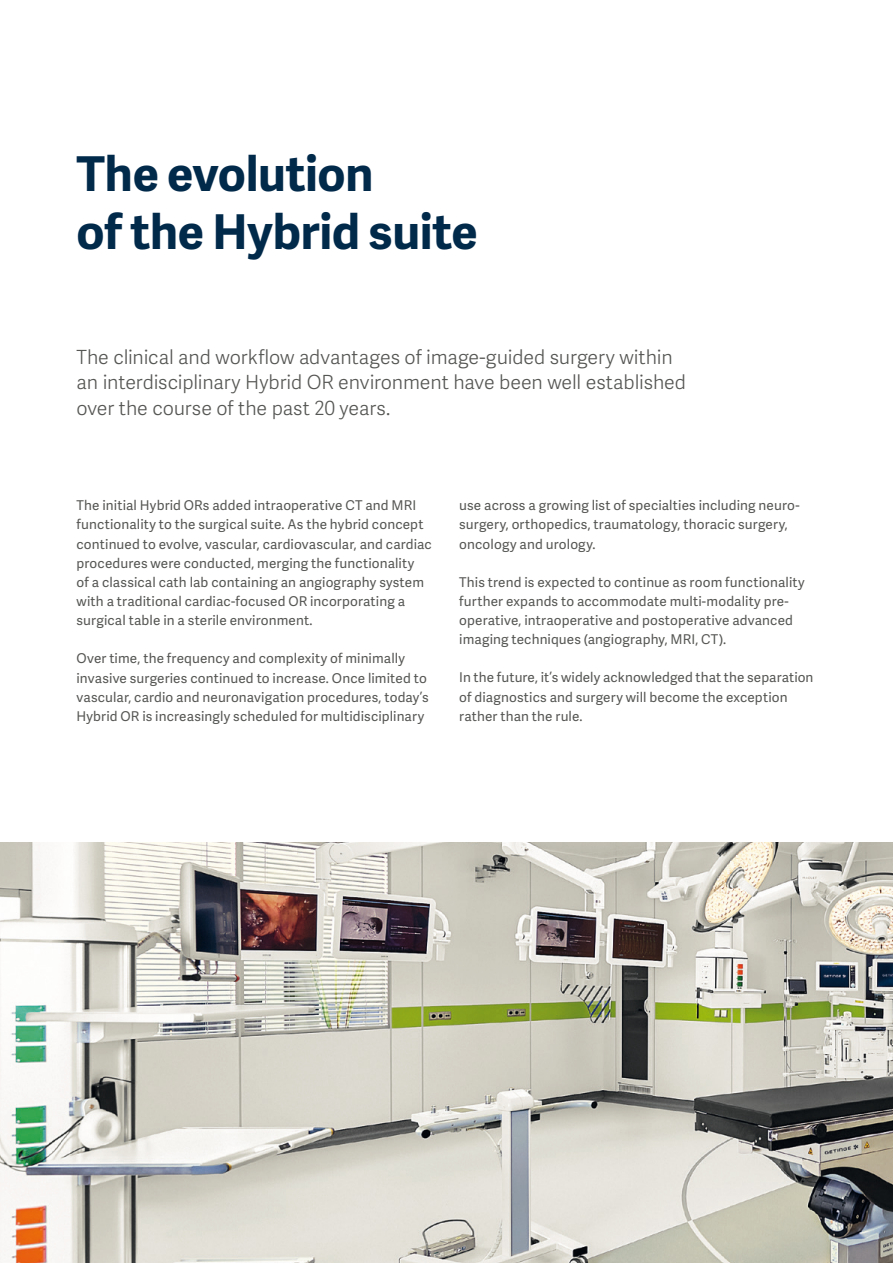
<style>
.page{position:relative;width:893px;height:1263px;background:#fff}
.page>*{position:absolute;margin:0;border:0;box-sizing:border-box;transform-origin:0 0}
.t1{font:700 48px/57.4px "Adelle Sans";letter-spacing:-.005em;color:#00294a}
.t2{font:300 19.5px/25.5px "Adelle Sans";letter-spacing:-.005em;color:#555754}
.t3{font:13.5px/19.2px "Adelle Sans";letter-spacing:.01em;color:#555754}
</style>
<div class="page">
<img style="left:0;top:842px;width:893px;height:421px">
<h1 class="t1" style="left:77px;top:144px;width:403px">The evolution<br>of the Hybrid suite</h1>
<h2 class="t2" style="left:77px;top:343px;width:611px">The clinical and workflow advantages of image-guided surgery within an interdisciplinary Hybrid OR environment have been well established over the course of the past 20 years.</h2>
<p class="t3" style="left:77px;top:495px;width:357px">The initial Hybrid ORs added intraoperative CT and MRI functionality to the surgical suite. As the hybrid concept continued to evolve, vascular, cardiovascular, and cardiac procedures were conducted, merging the functionality<br>of a classical cath lab containing an angiography system with a traditional cardiac-focused OR incorporating a surgical table in a sterile environment.</p>
<p class="t3" style="left:77px;top:648px;width:354px">Over time, the frequency and complexity of minimally invasive surgeries continued to increase. Once limited to vascular, cardio and neuronavigation procedures, today’s Hybrid OR is increasingly scheduled for multidisciplinary</p>
<p class="t3" style="left:459px;top:495px;width:342px">use across a growing list of specialties including neuro&shy;surgery, orthopedics, traumatology, thoracic surgery, oncology and urology.</p>
<p class="t3" style="left:459px;top:572px;width:347px">This trend is expected to continue as room functionality further expands to accommodate multi-modality pre&shy;operative, intraoperative and postoperative advanced imaging techniques (angiography, MRI, CT).</p>
<p class="t3" style="left:459px;top:668px;width:356px">In the future, it’s widely acknowledged that the separation of diagnostics and surgery will become the exception rather than the rule.</p>
</div>
